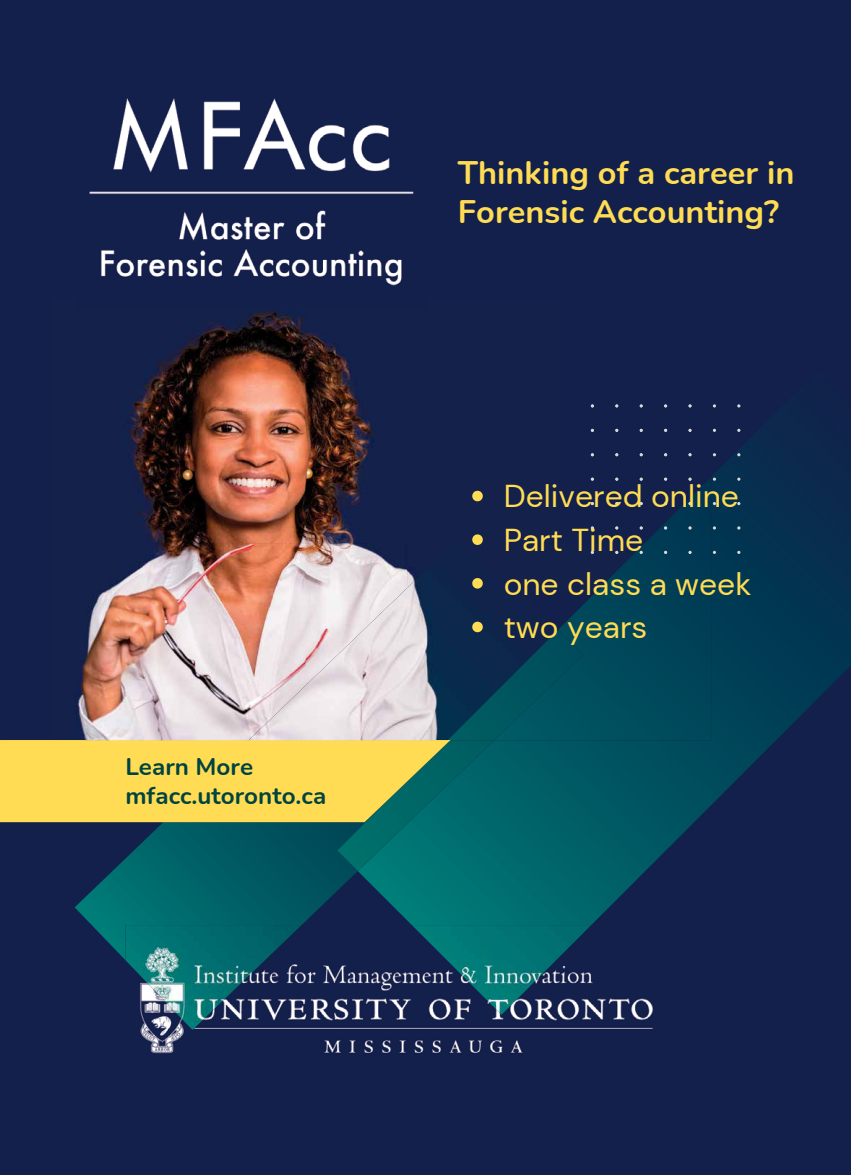
<style>
.page{position:relative;width:851px;height:1175px;background:#fff}
.page>*{position:absolute;margin:0;border:0;box-sizing:border-box;transform-origin:0 0}
.t1{font:700 32.55px/39.2px "Nunito";color:#ffdc53}
.t2{font:31.8px/43.7px "DM Sans";color:#ffdc53}
.t3{font:700 24.15px/29.1px "Nunito";color:#004340}
</style>
<div class="page">
<div style="left:0;top:0;width:850px;height:1174px;background:#12204b"></div>
<img style="left:386px;top:773px;width:284px;height:152px">
<img style="left:669px;top:468px;width:53px;height:378px">
<img style="left:721px;top:428px;width:53px;height:366px">
<img style="left:494px;top:740px;width:176px;height:33px">
<img style="left:773px;top:428px;width:53px;height:314px">
<img style="left:825px;top:428px;width:25px;height:262px">
<img style="left:75px;top:822px;width:311px;height:138px">
<img style="left:337px;top:740px;width:157px;height:131px">
<svg style="left:737px;top:477px;width:3px;height:4px"></svg>
<svg style="left:712px;top:551px;width:4px;height:3px"></svg>
<svg style="left:0;top:740px;width:450px;height:82px;background:#e8d154"></svg>
<img style="left:89px;top:98px;width:325px;height:188px">
<img style="left:140px;top:925px;width:513px;height:129px">
<img style="left:412px;top:925px;width:179px;height:89px">
<img style="left:125px;top:925px;width:176px;height:104px">
<img style="left:129px;top:311px;width:350px;height:232px">
<img style="left:77px;top:543px;width:172px;height:197px">
<img style="left:559px;top:544px;width:152px;height:196px">
<img style="left:249px;top:532px;width:231px;height:208px">
<img style="left:447px;top:629px;width:136px;height:111px">
<svg style="left:590px;top:404px;width:126px;height:140px"></svg>
<svg style="left:590px;top:551px;width:4px;height:3px"></svg>
<img style="left:53px;top:740px;width:397px;height:1px">
<svg style="left:472px;top:491px;width:11px;height:10px"></svg>
<svg style="left:472px;top:534px;width:11px;height:11px"></svg>
<svg style="left:472px;top:578px;width:11px;height:10px"></svg>
<svg style="left:472px;top:621px;width:11px;height:11px"></svg>
<p class="t3" style="left:125px;top:753px;width:202px">Learn More mfacc.utoronto.ca</p>
<p class="t1" style="left:458px;top:155px;width:338px">Thinking of a career in<br>Forensic Accounting?</p>
<p class="t2" style="left:503px;top:477px;width:249px">Delivered online<br>Part Time<br>one class a week two years</p>
</div>
